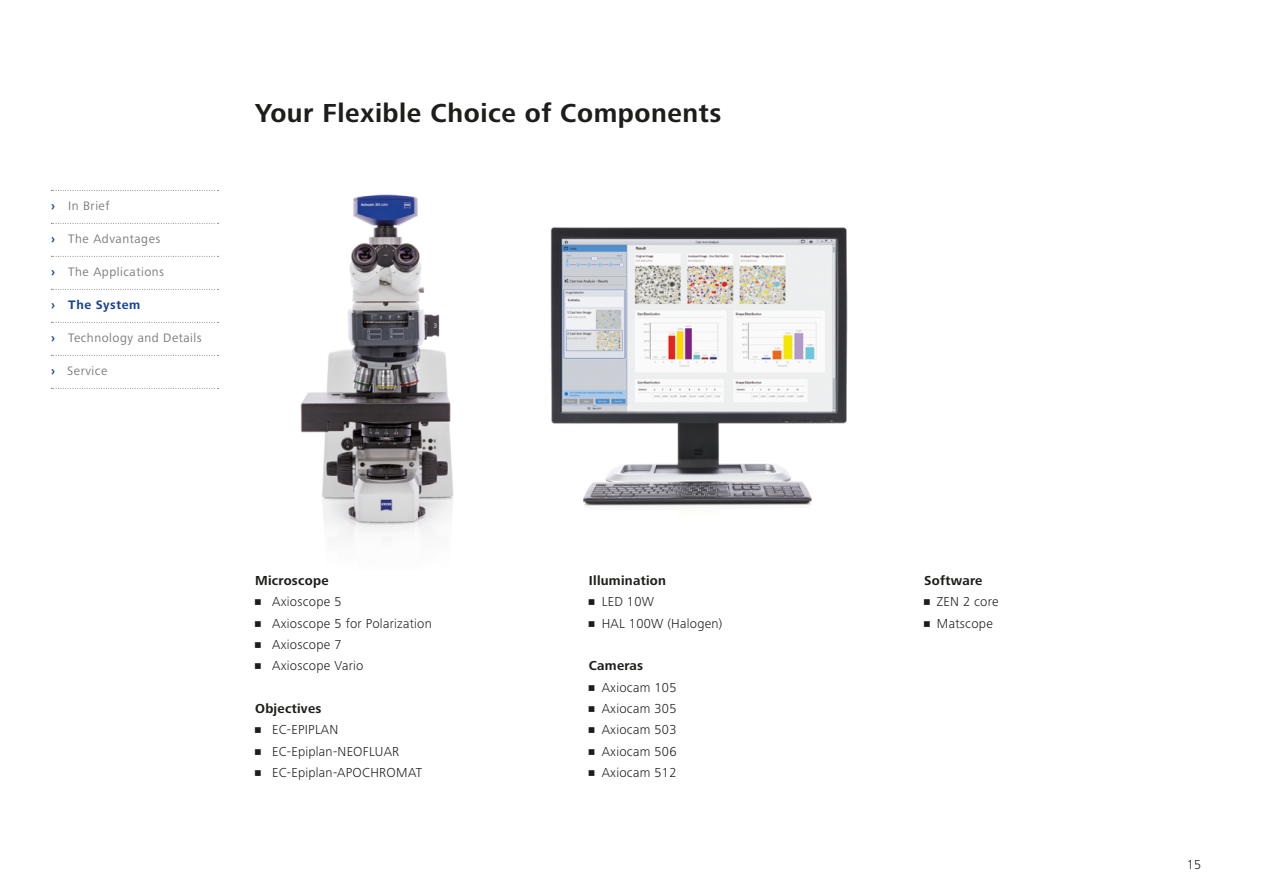
<style>
.page{position:relative;width:1263px;height:893px;background:#fff}
.page>*{position:absolute;margin:0;border:0;box-sizing:border-box;transform-origin:0 0}
.t1{font:700 27px "Zeiss Frutiger Next Pro";letter-spacing:.02em;color:#1d1d1b}
.t2{font:300 13.5px "Zeiss Frutiger Next Pro";letter-spacing:.02em;color:#1d1d1b}
.t3{font:700 13.5px "Zeiss Frutiger Next Pro";letter-spacing:.02em;color:#1d1d1b}
.t4{font:12.75px "Zeiss Frutiger Next Pro";letter-spacing:.04em;color:#7c7b7b}
.t5{font:700 12.75px "Zeiss Frutiger Next Pro";letter-spacing:.04em;color:#164194}
.s1{font-weight:700;color:#164194}
</style>
<div class="page">
<img style="left:300px;top:194px;width:548px;height:345px">
<svg style="left:51px;top:190px;width:168px;height:1px"></svg>
<svg style="left:51px;top:223px;width:168px;height:1px"></svg>
<svg style="left:51px;top:256px;width:168px;height:1px"></svg>
<svg style="left:51px;top:289px;width:168px;height:1px"></svg>
<svg style="left:51px;top:322px;width:168px;height:1px"></svg>
<svg style="left:51px;top:355px;width:168px;height:1px"></svg>
<svg style="left:51px;top:388px;width:168px;height:1px"></svg>
<p class="t4" style="left:51px;top:199px;width:60px"><span class="s1">›</span> In Brief</p>
<p class="t4" style="left:51px;top:232px;width:111px"><span class="s1">›</span> The Advantages</p>
<p class="t4" style="left:51px;top:265px;width:115px"><span class="s1">›</span> The Applications</p>
<p class="t5" style="left:51px;top:298px;width:91px">› The System</p>
<p class="t4" style="left:51px;top:331px;width:152px"><span class="s1">›</span> Technology and Details</p>
<p class="t4" style="left:51px;top:364px;width:58px"><span class="s1">›</span> Service</p>
<h1 class="t1" style="left:255px;top:97px;width:468px">Your Flexible Choice of Components</h1>
<p class="t3" style="left:255px;top:573px;width:75px">Microscope</p>
<p class="t2" style="left:255px;top:594px;width:88px">• Axioscope 5</p>
<p class="t2" style="left:255px;top:615px;width:178px">• Axioscope 5 for Polarization</p>
<p class="t2" style="left:255px;top:637px;width:88px">• Axioscope 7</p>
<p class="t2" style="left:255px;top:658px;width:110px">• Axioscope Vario</p>
<p class="t3" style="left:255px;top:701px;width:68px">Objectives</p>
<p class="t2" style="left:255px;top:722px;width:85px">• EC-EPIPLAN</p>
<p class="t2" style="left:255px;top:743px;width:146px">• EC-Epiplan-NEOFLUAR</p>
<p class="t2" style="left:255px;top:765px;width:169px">• EC-Epiplan-APOCHROMAT</p>
<p class="t3" style="left:589px;top:573px;width:79px">Illumination</p>
<p class="t2" style="left:589px;top:594px;width:67px">• LED 10W</p>
<p class="t2" style="left:589px;top:615px;width:135px">• HAL 100W (Halogen)</p>
<p class="t3" style="left:589px;top:658px;width:56px">Cameras</p>
<p class="t2" style="left:589px;top:679px;width:89px">• Axiocam 105</p>
<p class="t2" style="left:589px;top:701px;width:89px">• Axiocam 305</p>
<p class="t2" style="left:589px;top:722px;width:89px">• Axiocam 503</p>
<p class="t2" style="left:589px;top:743px;width:89px">• Axiocam 506</p>
<p class="t2" style="left:589px;top:765px;width:89px">• Axiocam 512</p>
<p class="t3" style="left:924px;top:573px;width:60px">Software</p>
<p class="t2" style="left:924px;top:594px;width:76px">• ZEN 2 core</p>
<p class="t2" style="left:924px;top:616px;width:70px">• Matscope</p>
<p class="t2" style="left:1187px;top:856px;width:16px">15</p>
</div>
